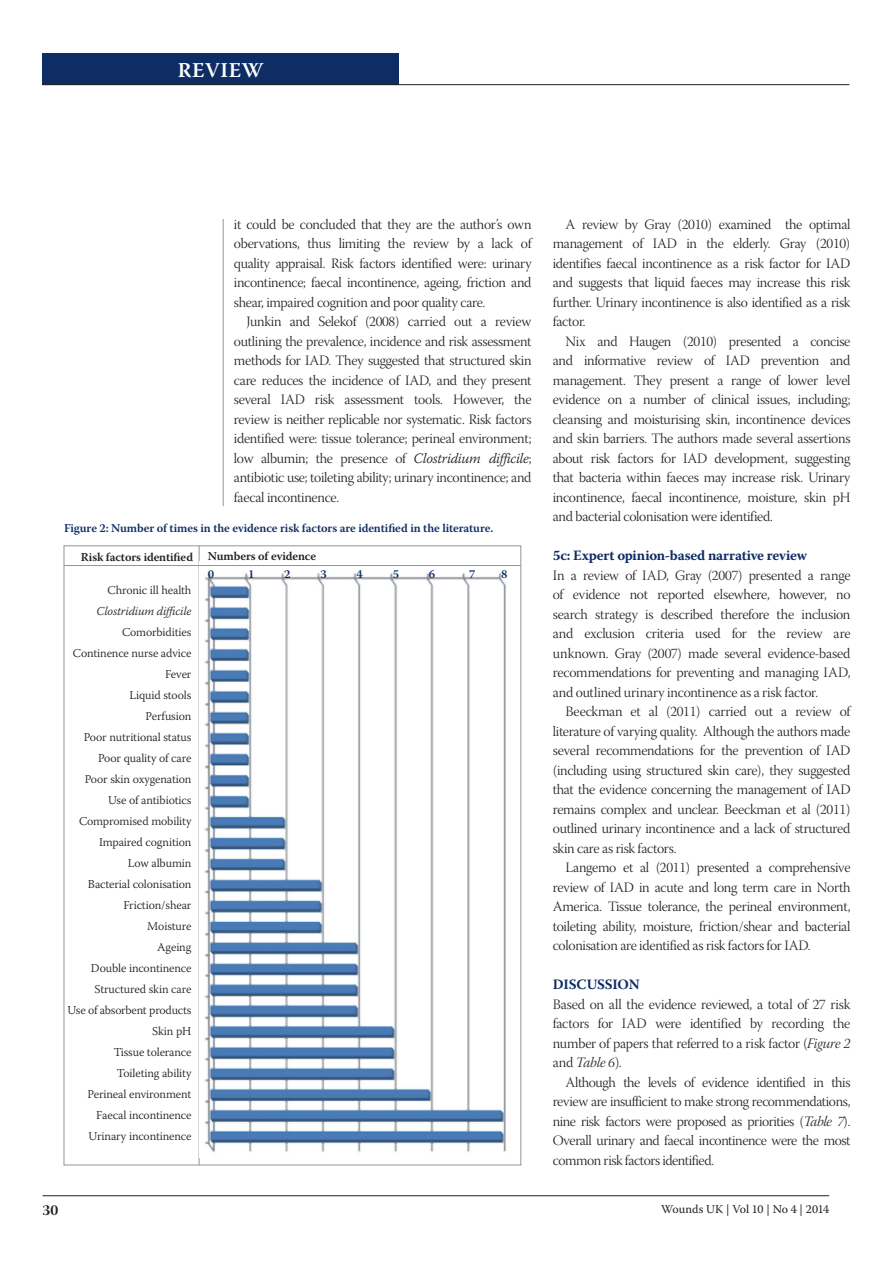
<style>
.page{position:relative;width:893px;height:1263px;background:#fff}
.page>*{position:absolute;margin:0;border:0;box-sizing:border-box;transform-origin:0 0}
.t1{font:600 21px "Warnock Pro";letter-spacing:.025em;color:#fff}
.t2{font:15px "Warnock Pro Bold Subh";color:#231f20}
.t3{font:14.25px/19.5px "Warnock Pro Light Subh";letter-spacing:-.02em;color:#231f20;text-align:justify}
.t4{font:700 14.25px "Warnock Pro";letter-spacing:-.01em;color:#0f2d65}
.t5{font:14.25px "Warnock Pro Light It Subh";letter-spacing:-.015em;color:#231f20}
.t6{font:300 12px/21px "Warnock Pro";letter-spacing:-.01em;color:#231f20;text-align:right}
.t7{font:600 12px "Warnock Pro";letter-spacing:-.01em;color:#0f2d65}
.t8{font:600 12px "Warnock Pro";letter-spacing:-.005em;color:#231f20}
.t9{font:12px "Warnock Pro";letter-spacing:-.01em;color:#231f20}
.t10{font:italic 300 12px "Warnock Pro";letter-spacing:-.01em;color:#231f20}
.s1{font-family:"Warnock Pro";font-weight:300;font-style:italic}
.s2{font-family:"Warnock Pro Light It Subh"}
.s3{font-family:"Warnock Pro Light Subh"}
</style>
<div class="page">
<hr style="left:43px;top:1195px;width:786px;height:1px;background:#231f20">
<div style="left:43px;top:53px;width:356px;height:32px;background:#0f2d65"></div>
<hr style="left:43px;top:84px;width:806px;height:1px;background:#231f20">
<hr style="left:223px;top:219px;width:1px;height:287px;background:#939598">
<hr style="left:199px;top:546px;width:1px;height:619px;background:#939598">
<img style="left:204px;top:573px;width:302px;height:580px">
<hr style="left:64px;top:565px;width:457px;height:1px;background:#939598">
<h1 class="t1" style="left:178px;top:57px;width:87px">REVIEW</h1>
<p class="t3" style="left:234px;top:216px;width:299px">it could be concluded that they are the author’s own obervations, thus limiting the review by a lack of quality appraisal. Risk factors identified were: urinary incontinence; faecal incontinence, ageing, friction and shear, impaired cognition and poor quality care.</p>
<p class="t3" style="left:234px;top:313px;width:299px;text-indent:13px">Junkin and Selekof (2008) carried out a review outlining the prevalence, incidence and risk assessment methods for IAD. They suggested that structured skin care reduces the incidence of IAD, and they present several IAD risk assessment tools. However, the review is neither replicable nor systematic. Risk factors identified were: tissue tolerance; perineal environment; low albumin; the presence of <span class="s1">Clostridium difficile</span>; antibiotic use; toileting ability; urinary incontinence; and faecal incontinence.</p>
<p class="t7" style="left:64px;top:520px;width:431px">Figure 2: Number of times in the evidence risk factors are identified in the literature.</p>
<p class="t8" style="left:208px;top:549px;width:110px">Numbers of evidence</p>
<p class="t7" style="left:208px;top:567px;width:8px">0</p>
<p class="t7" style="left:248px;top:567px;width:8px">1</p>
<p class="t7" style="left:284px;top:567px;width:8px">2</p>
<p class="t7" style="left:320px;top:567px;width:8px">3</p>
<p class="t7" style="left:356px;top:567px;width:8px">4</p>
<p class="t7" style="left:393px;top:567px;width:8px">5</p>
<p class="t7" style="left:429px;top:567px;width:8px">6</p>
<p class="t7" style="left:469px;top:567px;width:8px">7</p>
<p class="t7" style="left:501px;top:567px;width:8px">8</p>
<p class="t8" style="left:81px;top:549px;width:114px">Risk factors identified</p>
<p class="t6" style="left:108px;top:579px;width:85px">Chronic ill health</p>
<p class="t10" style="left:97px;top:604px;width:96px">Clostridium difficile</p>
<p class="t6" style="left:68px;top:621px;width:125px">Comorbidities<br>Continence nurse advice<br>Fever<br>Liquid stools<br>Perfusion<br>Poor nutritional status<br>Poor quality of care<br>Poor skin oxygenation<br>Use of antibiotics<br>Compromised mobility<br>Impaired cognition<br>Low albumin<br>Bacterial colonisation<br>Friction/shear<br>Moisture<br>Ageing<br>Double incontinence<br>Structured skin care<br>Use of absorbent products<br>Skin pH<br>Tissue tolerance<br>Toileting ability<br>Perineal environment<br>Faecal incontinence<br>Urinary incontinence</p>
<p class="t2" style="left:43px;top:1201px;width:17px">30</p>
<p class="t3" style="left:553px;top:216px;width:299px;text-indent:13px">A review by Gray (2010) examined the optimal management of IAD in the elderly. Gray (2010) identifies faecal incontinence as a risk factor for IAD and suggests that liquid faeces may increase this risk further. Urinary incontinence is also identified as a risk factor.</p>
<p class="t3" style="left:553px;top:333px;width:299px;text-indent:13px">Nix and Haugen (2010) presented a concise and informative review of IAD prevention and management. They present a range of lower level evidence on a number of clinical issues, including; cleansing and moisturising skin, incontinence devices and skin barriers. The authors made several assertions about risk factors for IAD development, suggesting that bacteria within faeces may increase risk. Urinary incontinence, faecal incontinence, moisture, skin pH and bacterial colonisation were identified.</p>
<p class="t4" style="left:553px;top:547px;width:256px">5c: Expert opinion-based narrative review</p>
<p class="t3" style="left:553px;top:567px;width:299px">In a review of IAD, Gray (2007) presented a range of evidence not reported elsewhere, however, no search strategy is described therefore the inclusion and exclusion criteria used for the review are unknown. Gray (2007) made several evidence-based recommendations for preventing and managing IAD, and outlined urinary incontinence as a risk factor.</p>
<p class="t3" style="left:553px;top:703px;width:299px;text-indent:13px">Beeckman et al (2011) carried out a review of literature of varying quality. Although the authors made several recommendations for the prevention of IAD (including using structured skin care), they suggested that the evidence concerning the management of IAD remains complex and unclear. Beeckman et al (2011) outlined urinary incontinence and a lack of structured skin care as risk factors.</p>
<p class="t3" style="left:553px;top:859px;width:299px;text-indent:13px">Langemo et al (2011) presented a comprehensive review of IAD in acute and long term care in North America. Tissue tolerance, the perineal environment, toileting ability, moisture, friction/shear and bacterial colonisation are identified as risk factors for IAD.</p>
<p class="t4" style="left:553px;top:976px;width:88px">Discussion</p>
<p class="t3" style="left:553px;top:996px;width:299px">Based on all the evidence reviewed, a total of 27 risk factors for IAD were identified by recording the number of papers that referred to a risk factor (<span class="s2">Figure 2</span></p>
<p class="t5" style="left:553px;top:1054px;width:70px"><span class="s3">and</span> Table 6<span class="s3">).</span></p>
<p class="t3" style="left:553px;top:1074px;width:299px;text-indent:13px">Although the levels of evidence identified in this review are insufficient to make strong recommendations, nine risk factors were proposed as priorities (<span class="s2">Table 7</span>).<br>Overall urinary and faecal incontinence were the most common risk factors identified.</p>
<p class="t9" style="left:661px;top:1202px;width:170px">Wounds UK | Vol 10 | No 4 | 2014</p>
</div>
